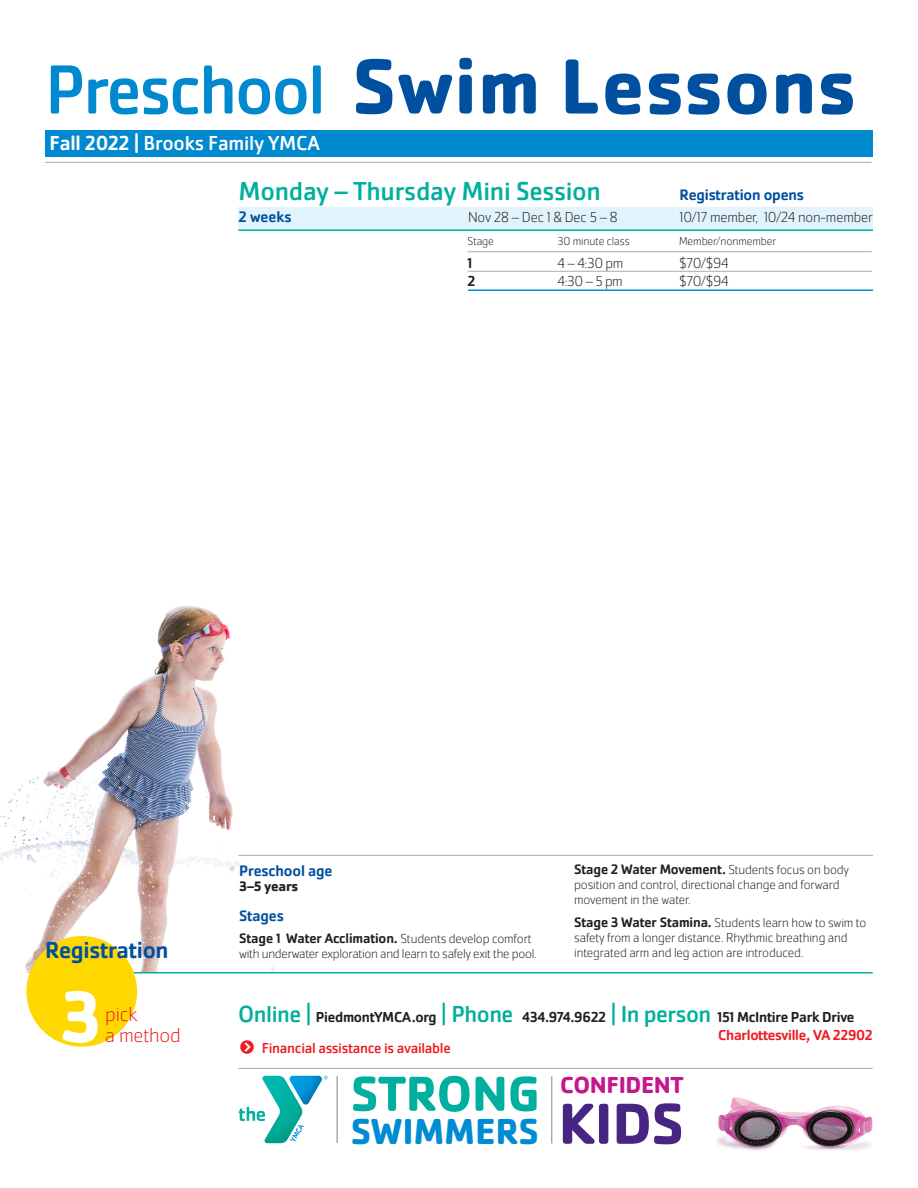
<style>
.page{position:relative;width:918px;height:1188px;background:#fff}
.page>*{position:absolute;margin:0;border:0;box-sizing:border-box;transform-origin:0 0}
.t1{font:700 81px "Cachet Pro";letter-spacing:.01em;color:#01509f}
.t2{font:700 75px "Cachet Pro";color:#fff}
.t3{font:700 60px "Cachet Pro";color:#472683}
.t4{font:700 51px "Cachet Pro";letter-spacing:-.01em;color:#00af9d}
.t5{font:45px "Badloc ICG";color:#ee1d23}
.t6{font:700 37.5px "Cachet Pro";letter-spacing:-.005em;color:#008cd2}
.t7{font:27px "Cachet Pro";letter-spacing:-.01em;color:#00af9d}
.t8{font:500 24px "Cachet Pro";letter-spacing:-.01em;color:#01509f}
.t9{font:700 24px "Cachet Pro";letter-spacing:-.015em;color:#c5168c}
.t10{font:21px "Cachet Pro";letter-spacing:-.01em;color:#fff}
.t11{font:200 21px "Cachet Pro";letter-spacing:-.01em;color:#ee1d23}
.t12{font:500 15.75px "Cachet Pro";letter-spacing:-.01em;color:#01509f}
.t13{font:200 15px "Cachet Pro";letter-spacing:-.01em;color:#231f20}
.t14{font:500 15px "Cachet Pro";letter-spacing:-.02em;color:#231f20}
.t15{font:15px "Cachet Pro";letter-spacing:-.02em;color:#ee1d23}
.t16{font:500 15px "Cachet Pro";letter-spacing:-.02em;color:#ee1d23}
.t17{font:500 14.25px "Cachet Pro";letter-spacing:-.01em;color:#231f20}
.t18{font:700 14.25px "Cachet Pro";letter-spacing:-.015em;color:#231f20}
.t19{font:200 13.5px/15px "Cachet Pro";letter-spacing:-.01em;color:#231f20}
.t20{font:200 12px "Cachet Pro";letter-spacing:-.005em;color:#231f20}
.s1{font-weight:400;font-size:72px;color:#0089cf}
.s2{font-weight:500}
.s3{font-weight:200;font-size:13.5px}
.s4{font-weight:500;font-size:14.25px}
.s5{font-weight:400;font-size:24px;color:#00af9d}
</style>
<div class="page">
<img style="left:0;top:605px;width:274px;height:368px">
<div style="left:238px;top:207px;width:635px;height:23px;background:#e1f4fc"></div>
<hr style="left:238px;top:230px;width:635px;height:1px;background:#00af9d">
<hr style="left:468px;top:251px;width:404px;height:1px;background:#a6acb4">
<hr style="left:468px;top:290px;width:405px;height:1px;background:#008cd2">
<hr style="left:468px;top:271px;width:404px;height:1px;background:#a6acb4">
<div style="left:45px;top:130px;width:828px;height:28px;background:#0089cf"></div>
<img style="left:717px;top:1097px;width:156px;height:54px">
<hr style="left:45px;top:162px;width:827px;height:1px;background:#a6acb4">
<svg style="left:239px;top:1076px;width:89px;height:67px"></svg>
<hr style="left:122px;top:972px;width:751px;height:2px;background:#00af9d">
<div style="left:26px;top:936px;width:111px;height:111px;background:#ffd801;border-radius:50%"></div>
<hr style="left:238px;top:1068px;width:635px;height:1px;background:#a6acb4">
<hr style="left:551px;top:1076px;width:1px;height:67px;background:#a6acb4">
<hr style="left:336px;top:1076px;width:2px;height:67px;background:#a6acb4">
<hr style="left:238px;top:855px;width:635px;height:1px;background:#a6acb4">
<p class="t1" style="left:45px;top:36px;width:813px"><span class="s1">Preschool</span> Swim Lessons</p>
<p class="t10" style="left:50px;top:131px;width:272px"><span class="s2">Fall 2022 |</span> Brooks Family YMCA</p>
<p class="t7" style="left:238px;top:175px;width:364px">Monday – Thursday Mini Session</p>
<p class="t12" style="left:680px;top:185px;width:126px">Registration opens</p>
<p class="t12" style="left:238px;top:208px;width:55px">2 weeks</p>
<p class="t13" style="left:468px;top:209px;width:151px">Nov 28 – Dec 1 &amp; Dec 5 – 8</p>
<p class="t13" style="left:680px;top:209px;width:195px">10/17 member, 10/24 non-member</p>
<p class="t20" style="left:468px;top:234px;width:28px">Stage</p>
<p class="t20" style="left:558px;top:234px;width:74px">30 minute class</p>
<p class="t20" style="left:679px;top:234px;width:99px">Member/nonmember</p>
<p class="t14" style="left:468px;top:254px;width:6px">1</p>
<p class="t13" style="left:558px;top:254px;width:67px">4 – 4:30 pm</p>
<p class="t13" style="left:679px;top:254px;width:51px">$70/$94</p>
<p class="t14" style="left:468px;top:272px;width:9px">2</p>
<p class="t13" style="left:558px;top:272px;width:67px">4:30 – 5 pm</p>
<p class="t13" style="left:679px;top:272px;width:51px">$70/$94</p>
<p class="t8" style="left:45px;top:936px;width:125px">Registration</p>
<p class="t2" style="left:60px;top:970px;width:43px">3</p>
<p class="t11" style="left:105px;top:1002px;width:34px">pick</p>
<p class="t11" style="left:105px;top:1023px;width:77px">a method</p>
<p class="t12" style="left:239px;top:861px;width:95px">Preschool age</p>
<p class="t18" style="left:239px;top:877px;width:61px">3–5 years</p>
<p class="t12" style="left:239px;top:906px;width:46px">Stages</p>
<p class="t17" style="left:239px;top:930px;width:294px">Stage 1 Water Acclimation. <span class="s3">Students develop comfort</span></p>
<p class="t19" style="left:239px;top:946px;width:299px">with underwater exploration and learn to safely exit the pool.</p>
<p class="t17" style="left:574px;top:861px;width:276px">Stage 2 Water Movement. <span class="s3">Students focus on body</span></p>
<p class="t19" style="left:574px;top:878px;width:267px">position and control, directional change and forward movement in the water.</p>
<p class="t19" style="left:574px;top:915px;width:294px"><span class="s4">Stage 3 Water Stamina.</span> Students learn how to swim to</p>
<p class="t19" style="left:574px;top:930px;width:275px">safety from a longer distance. Rhythmic breathing and integrated arm and leg action are introduced.</p>
<p class="t14" style="left:238px;top:1008px;width:618px"><span class="s5">Online |</span> PiedmontYMCA.org <span class="s5">| Phone</span> 434.974.9622 <span class="s5">| In person</span> 151 McIntire Park Drive</p>
<p class="t16" style="left:718px;top:1026px;width:156px">Charlottesville, VA 22902</p>
<p class="t5" style="left:238px;top:1022px;width:19px">&gt;</p>
<p class="t15" style="left:262px;top:1039px;width:191px">Financial assistance is available</p>
<p class="t4" style="left:351px;top:1062px;width:191px">STRONG</p>
<p class="t6" style="left:351px;top:1108px;width:190px">SWIMMERS</p>
<p class="t9" style="left:560px;top:1070px;width:125px">CONFIDENT</p>
<p class="t3" style="left:558px;top:1086px;width:127px">KIDS</p>
</div>
